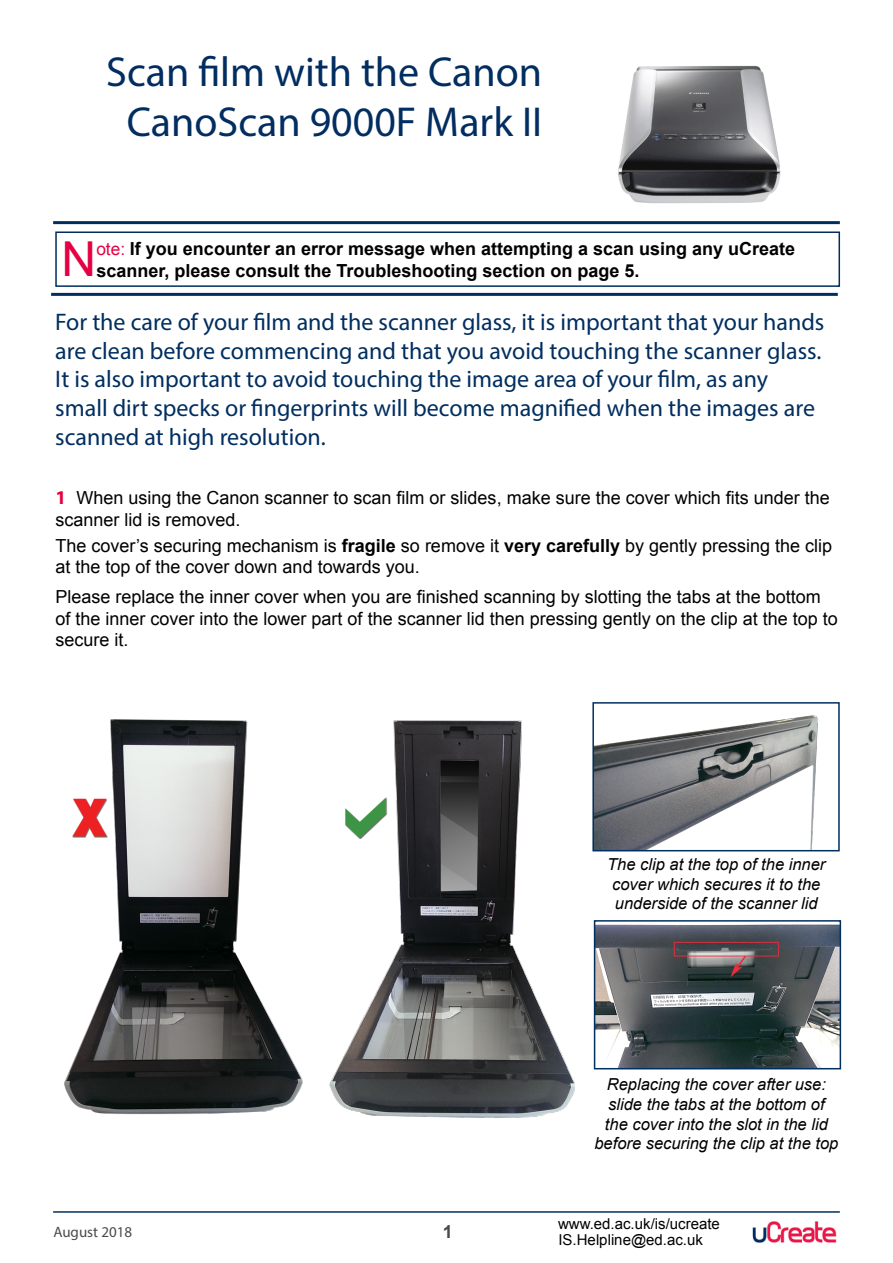
<style>
.page{position:relative;width:893px;height:1263px;background:#fff}
.page>*{position:absolute;margin:0;border:0;box-sizing:border-box;transform-origin:0 0}
.note_box_bold{font:48.15px "Arial";color:#e50043}
.Heading_1_new_task{font:42px/50.4px "Myriad Pro";color:#022d60;text-align:center}
.Introduction_paragra{font:24px/28.8px "Myriad Pro";color:#002e5f}
.t1{font:18px/21.6px "Arial";color:#000}
.note_box_bold-2{font:700 18px/21.6px "Arial";color:#000}
.t2{font:700 18px "Arial";color:#4b4b4b}
.captions{font:italic 16.5px/19.8px "Arial";color:#000;text-align:center}
.t3{font:15px/16px "Arial";color:#000}
.t4{font:15px "Myriad Pro";color:#4b4b4b}
.s1{font-weight:400;font-size:17.25px;color:#e50043}
.s2{font-family:"Myriad Pro";font-weight:700;font-size:19.5px;color:#e50043}
.s3{font-weight:700}
</style>
<div class="page">
<hr style="left:53px;top:221px;width:787px;height:3px;background:#002e5f">
<hr style="left:53px;top:1211px;width:787px;height:2px;background:#002e5f">
<img style="left:752px;top:1221px;width:85px;height:22px">
<img style="left:619px;top:65px;width:161px;height:139px">
<div style="left:55px;top:231px;width:785px;height:56px;border:2px solid #002e5f"></div>
<img style="left:329px;top:720px;width:245px;height:398px">
<img style="left:64px;top:719px;width:239px;height:396px">
<hr style="left:51px;top:293px;width:787px;height:3px;background:#002e5f">
<img style="left:595px;top:715px;width:223px;height:133px">
<div style="left:592px;top:702px;width:248px;height:149px;border:2px solid #002e5f"></div>
<img style="left:597px;top:924px;width:241px;height:142px">
<div style="left:594px;top:920px;width:247px;height:149px;border:2px solid #002e5f"></div>
<img style="left:70px;top:796px;width:40px;height:43px">
<img style="left:345px;top:796px;width:42px;height:43px">
<p class="Heading_1_new_task" style="left:106px;top:46px;width:438px">Scan film with the Canon<br>CanoScan 9000F Mark II</p>
<p class="note_box_bold" style="left:62px;top:228px;width:36px">N</p>
<p class="note_box_bold-2" style="left:96px;top:239px;width:700px"><span class="s1">ote:</span> If you encounter an error message when attempting a scan using any uCreate scanner, please consult the Troubleshooting section on page 5.</p>
<p class="Introduction_paragra" style="left:55px;top:307px;width:771px">For the care of your film and the scanner glass, it is important that your hands are clean before commencing and that you avoid touching the scanner glass.<br>It is also important to avoid touching the image area of your film, as any small dirt specks or fingerprints will become magnified when the images are scanned at high resolution.</p>
<p class="t1" style="left:55px;top:487px;width:776px"><span class="s2">1</span> When using the Canon scanner to scan film or slides, make sure the cover which fits under the scanner lid is removed.</p>
<p class="t1" style="left:55px;top:535px;width:778px">The cover’s securing mechanism is <span class="s3">fragile</span> so remove it <span class="s3">very carefully</span> by gently pressing the clip at the top of the cover down and towards you.</p>
<p class="t1" style="left:55px;top:586px;width:784px">Please replace the inner cover when you are finished scanning by slotting the tabs at the bottom of the inner cover into the lower part of the scanner lid then pressing gently on the clip at the top to secure it.</p>
<p class="captions" style="left:607px;top:854px;width:220px">The clip at the top of the inner cover which secures it to the underside of the scanner lid</p>
<p class="captions" style="left:594px;top:1074px;width:245px">Replacing the cover after use: slide the tabs at the bottom of<br>the cover into the slot in the lid before securing the clip at the top</p>
<p class="t4" style="left:53px;top:1223px;width:80px">August 2018</p>
<p class="t2" style="left:443px;top:1220px;width:12px">1</p>
<p class="t3" style="left:558px;top:1216px;width:163px">www.ed.ac.uk/is/ucreate<br>IS.Helpline@ed.ac.uk</p>
</div>
